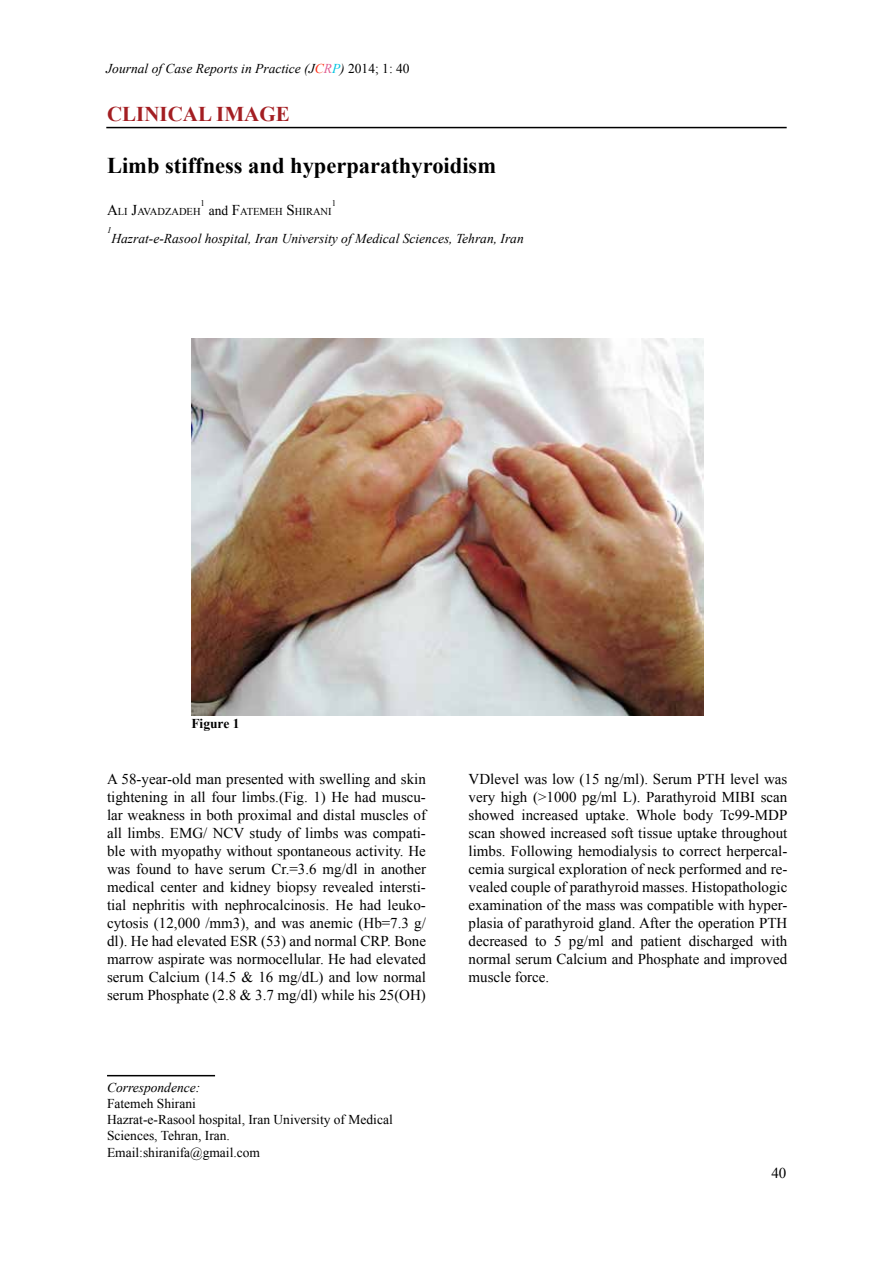
<style>
.page{position:relative;width:893px;height:1263px;background:#fff}
.page>*{position:absolute;margin:0;border:0;box-sizing:border-box;transform-origin:0 0}
.t1{font:700 22.5px "Times New Roman";color:#000}
.t2{font:700 21px "Times New Roman";color:#a31e22}
.t3{font:15px/18px "Times New Roman";color:#000}
.t4{font:italic 13.5px "Times New Roman";color:#000}
.t5{font:13.5px/16.2px "Times New Roman";color:#000}
.t6{font:700 13.5px "Times New Roman";color:#000}
.t7{font:10.5px "Times New Roman";color:#000}
.t8{font:8.7px "Times New Roman";color:#000}
.t9{font:italic 8.7px "Times New Roman";color:#000}
.s1{color:#ff2f16}
.s2{color:#e05e92}
.s3{color:#00c5e2}
.s4{font-style:normal}
.s5{font-size:15px}
</style>
<div class="page">
<hr style="left:106px;top:127px;width:681px;height:1px;background:#000">
<hr style="left:107px;top:1075px;width:108px;height:1px;background:#000">
<img style="left:191px;top:339px;width:512px;height:377px">
<p class="t4" style="left:106px;top:59px;width:305px">Journal of Case Reports in Practice (J<span class="s1">C</span><span class="s2">R</span><span class="s3">P</span>( <span class="s4">2014; 1: 40</span></p>
<h2 class="t2" style="left:107px;top:100px;width:184px">clinical image</h2>
<h1 class="t1" style="left:107px;top:150px;width:391px">Limb stiffness and hyperparathyroidism</h1>
<p class="t8" style="left:201px;top:197px;width:6px">1</p>
<p class="t7" style="left:107px;top:205px;width:95px"><span class="s5">A</span>LI <span class="s5">J</span>AVADZADEH</p>
<p class="t8" style="left:332px;top:197px;width:6px">1</p>
<p class="t7" style="left:232px;top:205px;width:101px"><span class="s5">F</span>ATEMEH <span class="s5">S</span>HIRANI</p>
<p class="t5" style="left:209px;top:202px;width:21px">and</p>
<p class="t9" style="left:107px;top:224px;width:6px">1</p>
<p class="t4" style="left:111px;top:229px;width:414px">Hazrat -e- Rasool hospital, Iran University ofMedical Sciences, Tehran, Iran</p>
<p class="t6" style="left:191px;top:714px;width:50px">Figure 1</p>
<p class="t3" style="left:107px;top:770px;width:320px">A 58-year-old man presented with swelling and skin</p>
<p class="t3" style="left:107px;top:806px;width:320px">lar weakness in both proximal and distal muscles of</p>
<p class="t3" style="left:107px;top:788px;width:320px">tightening in all four limbs (. Fig 1. ) He had muscu-</p>
<p class="t3" style="left:107px;top:824px;width:320px">all limbs. EMG/ NCV study of limbs was compati-</p>
<p class="t3" style="left:107px;top:860px;width:320px">was found to have serum Cr =. 3.6 mg/dl in another</p>
<p class="t3" style="left:107px;top:842px;width:320px">ble with myopathy without spontaneous activity. He</p>
<p class="t3" style="left:107px;top:878px;width:320px">medical center and kidney biopsy revealed intersti-</p>
<p class="t3" style="left:107px;top:896px;width:320px">tial nephritis with nephrocalcinosis. He had leuko-</p>
<p class="t3" style="left:107px;top:914px;width:320px">cytosis (12,000 /mm ,)3 and was anemic (Hb=7.3 /g</p>
<p class="t3" style="left:107px;top:932px;width:320px;text-align:justify">dl .) He had elevated ESR (53) and normal CRP. Bone marrow aspirate was normocellular. He had elevated serum Calcium (14.5 &amp; 16 mg/dL) and low normal serum Phosphate (2.8 &amp; 3.7 mg/dl) while his 25(OH(</p>
<p class="t4" style="left:107px;top:1078px;width:95px">Correspondence:</p>
<p class="t5" style="left:107px;top:1095px;width:287px">Fatemeh Shirani<br>Hazrat -e- Rasool hospital, Iran University of Medical<br>Sciences, Tehran, Iran.<br>Email:shiranifa@gmail.com</p>
<p class="t3" style="left:468px;top:770px;width:320px;text-align:right">VDlevel was low (15 ng/ml .) Serum PTH level was very high (&gt;1000 pg/ml L .) Parathyroid MIBI scan<br>Tc99-MDP</p>
<p class="t3" style="left:468px;top:806px;width:320px">showed<br>scan showed increased soft tissue uptake throughout</p>
<p class="t3" style="left:521px;top:806px;width:58px">increased</p>
<p class="t3" style="left:585px;top:806px;width:45px">uptake.</p>
<p class="t3" style="left:636px;top:806px;width:41px">Whole</p>
<p class="t3" style="left:683px;top:806px;width:31px">body</p>
<p class="t3" style="left:468px;top:842px;width:320px">limbs. Following hemodialysis to correct herpercal-</p>
<p class="t3" style="left:468px;top:860px;width:320px">cemia surgical exploration of neck performed and re-</p>
<p class="t3" style="left:468px;top:878px;width:320px">vealed couple of parathyroid masses. Histopathologic</p>
<p class="t3" style="left:468px;top:896px;width:320px">examination of the mass was compatible with hyper-</p>
<p class="t3" style="left:761px;top:932px;width:28px">with</p>
<p class="t3" style="left:468px;top:914px;width:320px">plasia of parathyroid gland. After the operation PTH</p>
<p class="t3" style="left:468px;top:932px;width:320px">decreased<br>normal serum Calcium and Phosphate and improved muscle force.</p>
<p class="t3" style="left:569px;top:932px;width:37px">pg/ml</p>
<p class="t3" style="left:611px;top:932px;width:23px">and</p>
<p class="t3" style="left:640px;top:932px;width:42px">patient</p>
<p class="t3" style="left:689px;top:932px;width:66px">discharged</p>
<p class="t3" style="left:554px;top:932px;width:9px">5</p>
<p class="t3" style="left:535px;top:932px;width:13px">to</p>
<p class="t3" style="left:771px;top:1164px;width:16px">40</p>
</div>
